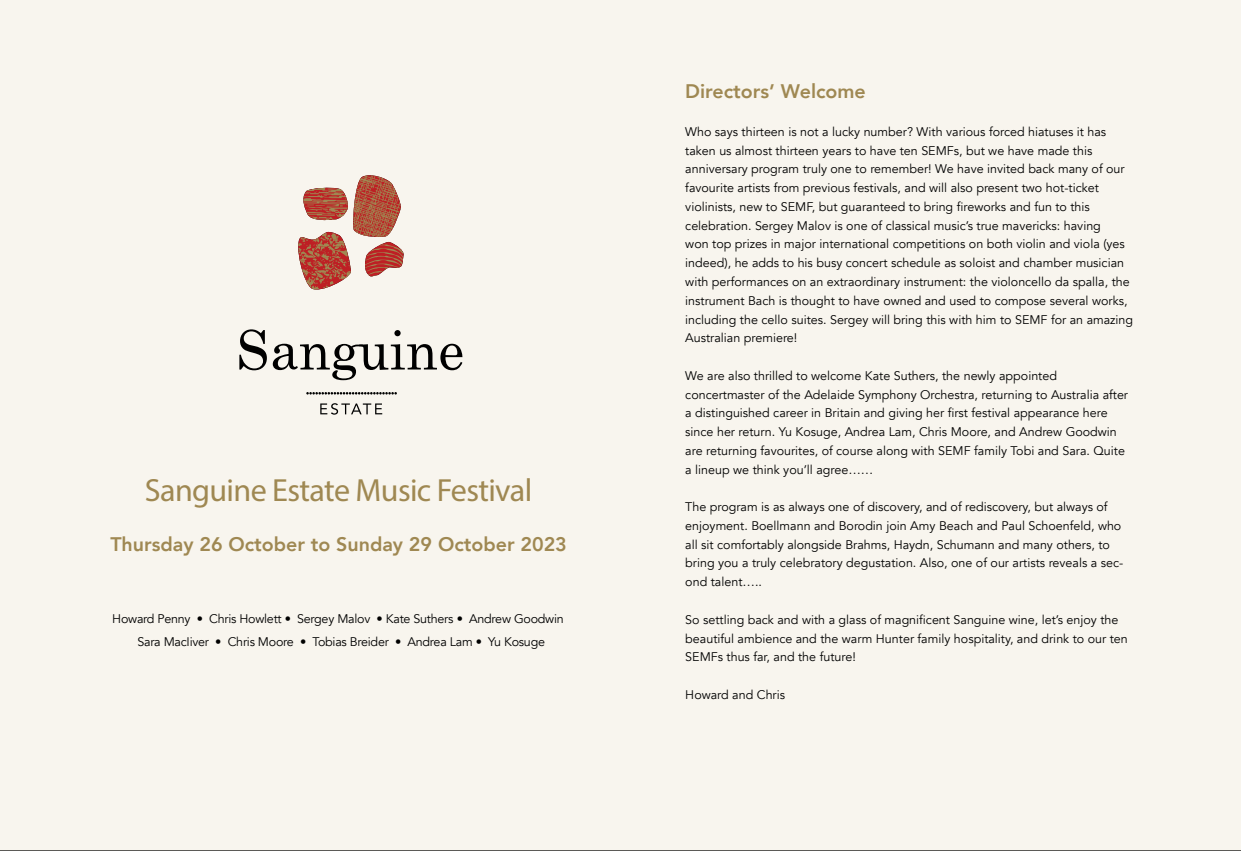
<style>
.page{position:relative;width:1241px;height:851px;background:#fff}
.page>*{position:absolute;margin:0;border:0;box-sizing:border-box;transform-origin:0 0}
.t1{font:32.12px "Myriad Pro";letter-spacing:-.02em;color:#9f8852}
.t2{font:800 19.62px "Avenir";color:#9f8852}
.t3{font:12.5px/18.8px "Avenir";color:#000}
.t4{font:12.5px/22.5px "Avenir";letter-spacing:-.02em;color:#000;text-align:center}
</style>
<div class="page">
<div style="left:0;top:0;width:1240px;height:850px;background:#f8f5ee"></div>
<svg style="left:294px;top:173px;width:110px;height:120px;background:#d19a8d"></svg>
<svg style="left:320px;top:403px;width:62px;height:11px"></svg>
<svg style="left:306px;top:392px;width:91px;height:2px"></svg>
<svg style="left:239px;top:329px;width:28px;height:41px"></svg>
<svg style="left:273px;top:330px;width:189px;height:50px;background:#c6c4be"></svg>
<h1 class="t1" style="left:145px;top:470px;width:389px">Sanguine Estate Music Festival</h1>
<h2 class="t2" style="left:110px;top:529px;width:458px">Thursday 26 October to Sunday 29 October 2023</h2>
<p class="t4" style="left:112px;top:608px;width:453px">Howard Penny • Chris Howlett • Sergey Malov • Kate Suthers • Andrew Goodwin<br>Sara MacIiver • Chris Moore • Tobias Breider • Andrea Lam • Yu Kosuge</p>
<h2 class="t2" style="left:685px;top:76px;width:182px">Directors’ Welcome</h2>
<p class="t3" style="left:685px;top:122px;width:449px">Who says thirteen is not a lucky number? With various forced hiatuses it has taken us almost thirteen years to have ten SEMFs, but we have made this anniversary program truly one to remember! We have invited back many of our favourite artists from previous festivals, and will also present two hot-ticket violinists, new to SEMF, but guaranteed to bring fireworks and fun to this celebration. Sergey Malov is one of classical music’s true mavericks: having<br>won top prizes in major international competitions on both violin and viola (yes indeed), he adds to his busy concert schedule as soloist and chamber musician with performances on an extraordinary instrument: the violoncello da spalla, the instrument Bach is thought to have owned and used to compose several works, including the cello suites. Sergey will bring this with him to SEMF for an amazing Australian premiere!</p>
<p class="t3" style="left:685px;top:366px;width:444px">We are also thrilled to welcome Kate Suthers, the newly appointed concertmaster of the Adelaide Symphony Orchestra, returning to Australia after a distinguished career in Britain and giving her first festival appearance here since her return. Yu Kosuge, Andrea Lam, Chris Moore, and Andrew Goodwin are returning favourites, of course along with SEMF family Tobi and Sara. Quite a lineup we think you’ll agree……</p>
<p class="t3" style="left:685px;top:497px;width:439px">The program is as always one of discovery, and of rediscovery, but always of enjoyment. Boellmann and Borodin join Amy Beach and Paul Schoenfeld, who all sit comfortably alongside Brahms, Haydn, Schumann and many others, to bring you a truly celebratory degustation. Also, one of our artists reveals a sec&shy;ond talent…..</p>
<p class="t3" style="left:685px;top:610px;width:444px">So settling back and with a glass of magnificent Sanguine wine, let’s enjoy the beautiful ambience and the warm Hunter family hospitality, and drink to our ten<br>SEMFs thus far, and the future!</p>
<p class="t3" style="left:685px;top:685px;width:101px">Howard and Chris</p>
</div>
